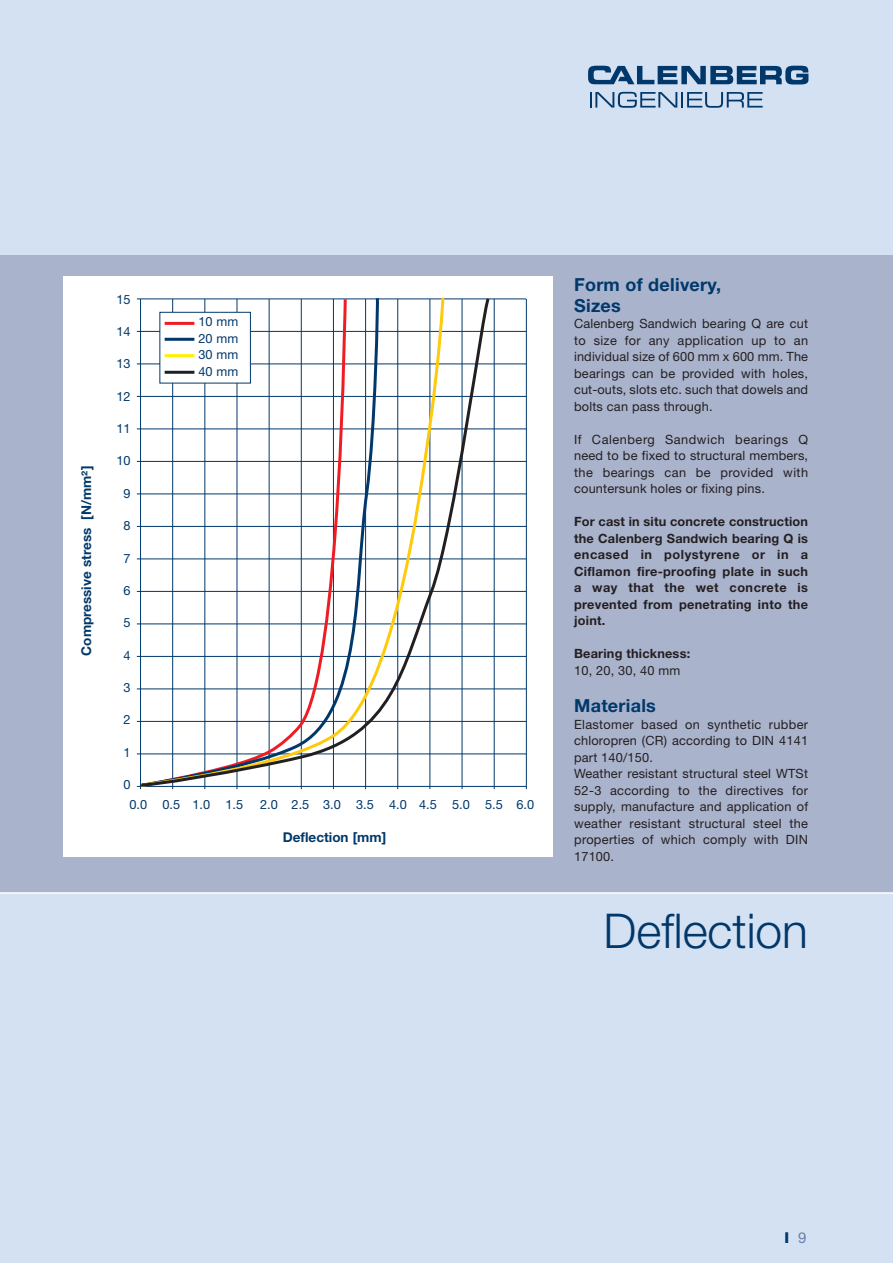
<style>
.page{position:relative;width:893px;height:1263px;background:#fff}
.page>*{position:absolute;margin:0;border:0;box-sizing:border-box;transform-origin:0 0}
.t1{font:300 48px "Helvetica Neue";color:#01386b}
.t2{font:700 18px/21px "Helvetica Neue";letter-spacing:.015em;color:#01386b}
.t3{font:800 15px "Helvetica Neue";color:#01386b}
.t4{font:700 13.5px "Helvetica Neue";color:#01386b}
.t5{font:12.75px/16.5px "Helvetica Neue";letter-spacing:.015em;color:#231f20;text-align:justify}
.t6{font:700 12.75px/16.5px "Helvetica Neue";letter-spacing:.02em;color:#231f20;text-align:justify}
.t7{font:12.75px/16.5px "Helvetica Neue";color:#01386b}
.s1{font-weight:400;color:#6d7fa6}
</style>
<div class="page">
<div style="left:0;top:0;width:892px;height:1263px;background:#d4e1f2"></div>
<div style="left:0;top:255px;width:892px;height:638px;background:#aab3cc"></div>
<hr style="left:0;top:892px;width:892px;height:2px;background:#fff">
<svg style="left:590px;top:92px;width:172px;height:16px"></svg>
<svg style="left:588px;top:66px;width:220px;height:19px"></svg>
<div style="left:64px;top:276px;width:489px;height:581px;background:#fff"></div>
<hr style="left:137px;top:299px;width:389px;height:1px;background:#01386b">
<hr style="left:137px;top:331px;width:389px;height:1px;background:#01386b">
<hr style="left:137px;top:364px;width:389px;height:1px;background:#01386b">
<hr style="left:137px;top:396px;width:389px;height:1px;background:#01386b">
<hr style="left:137px;top:429px;width:389px;height:1px;background:#01386b">
<hr style="left:137px;top:461px;width:389px;height:1px;background:#01386b">
<hr style="left:137px;top:494px;width:389px;height:1px;background:#01386b">
<hr style="left:137px;top:526px;width:389px;height:1px;background:#01386b">
<hr style="left:137px;top:559px;width:389px;height:1px;background:#01386b">
<hr style="left:137px;top:591px;width:389px;height:1px;background:#01386b">
<hr style="left:137px;top:624px;width:389px;height:1px;background:#01386b">
<hr style="left:137px;top:656px;width:389px;height:1px;background:#01386b">
<hr style="left:137px;top:689px;width:389px;height:1px;background:#01386b">
<hr style="left:137px;top:721px;width:389px;height:1px;background:#01386b">
<hr style="left:137px;top:754px;width:389px;height:1px;background:#01386b">
<hr style="left:137px;top:786px;width:389px;height:1px;background:#01386b">
<hr style="left:461px;top:299px;width:1px;height:490px;background:#01386b">
<hr style="left:494px;top:299px;width:1px;height:490px;background:#01386b">
<hr style="left:526px;top:299px;width:1px;height:490px;background:#01386b">
<svg style="left:137px;top:297px;width:355px;height:490px"></svg>
<p class="t4" style="left:81px;top:656px;width:191px;rotate:-90deg">Compressive stress [N/mm²]</p>
<p class="t7" style="left:116px;top:292px;width:16px">15</p>
<p class="t7" style="left:116px;top:324px;width:16px">14</p>
<p class="t7" style="left:116px;top:357px;width:16px">13</p>
<p class="t7" style="left:116px;top:389px;width:16px">12</p>
<p class="t7" style="left:116px;top:422px;width:16px">11</p>
<p class="t7" style="left:116px;top:454px;width:16px">10</p>
<p class="t7" style="left:123px;top:486px;width:9px">9</p>
<p class="t7" style="left:123px;top:519px;width:9px">8</p>
<p class="t7" style="left:123px;top:551px;width:9px">7</p>
<p class="t7" style="left:123px;top:583px;width:9px">6</p>
<p class="t7" style="left:123px;top:616px;width:9px">5</p>
<p class="t7" style="left:123px;top:648px;width:9px">4</p>
<p class="t7" style="left:123px;top:681px;width:9px">3</p>
<p class="t7" style="left:123px;top:713px;width:9px">2</p>
<p class="t7" style="left:123px;top:745px;width:9px">1</p>
<p class="t7" style="left:129px;top:776px;width:115px;line-height:19.6px;text-indent:-6px">0<br>0.0 0.5 1.0 1.5</p>
<p class="t7" style="left:198px;top:315px;width:41px;text-align:justify">10 mm 20 mm 30 mm 40 mm</p>
<p class="t7" style="left:260px;top:797px;width:276px">2.0 2.5 3.0 3.5 4.0 4.5 5.0 5.5 6.0</p>
<p class="t4" style="left:283px;top:832px;width:105px">Deflection [mm]</p>
<h2 class="t2" style="left:574px;top:275px;width:148px">Form of delivery,<br>Sizes</h2>
<p class="t5" style="left:574px;top:317px;width:235px">Calenberg Sandwich bearing Q are cut to size for any application up to an individual size of 600 mm x 600 mm. The bearings can be provided with holes, cut-outs, slots etc. such that dowels and bolts can pass through.</p>
<p class="t5" style="left:574px;top:432px;width:235px">If Calenberg Sandwich bearings Q need to be fixed to structural members, the bearings can be provided with countersunk holes or fixing pins.</p>
<p class="t6" style="left:574px;top:514px;width:235px">For cast in situ concrete construction the Calenberg Sandwich bearing Q is encased in polystyrene or in a Ciflamon fire-proofing plate in such a way that the wet concrete is prevented from penetrating into the joint.</p>
<p class="t6" style="left:574px;top:646px;width:118px">Bearing thickness:</p>
<p class="t5" style="left:574px;top:663px;width:108px">10, 20, 30, 40 mm</p>
<h2 class="t2" style="left:574px;top:697px;width:83px">Materials</h2>
<p class="t5" style="left:574px;top:717px;width:235px;text-align:left">Elastomer based on synthetic rubber chloropren (CR) according to DIN 4141 part 140/150.<br>Weather resistant structural steel WTSt<br>52-3 according to the directives for supply, manufacture and application of weather resistant structural steel the properties of which comply with DIN<br>17100.</p>
<h1 class="t1" style="left:603px;top:913px;width:206px">Deflection</h1>
<p class="t3" style="left:784px;top:1233px;width:24px">I <span class="s1">9</span></p>
</div>
